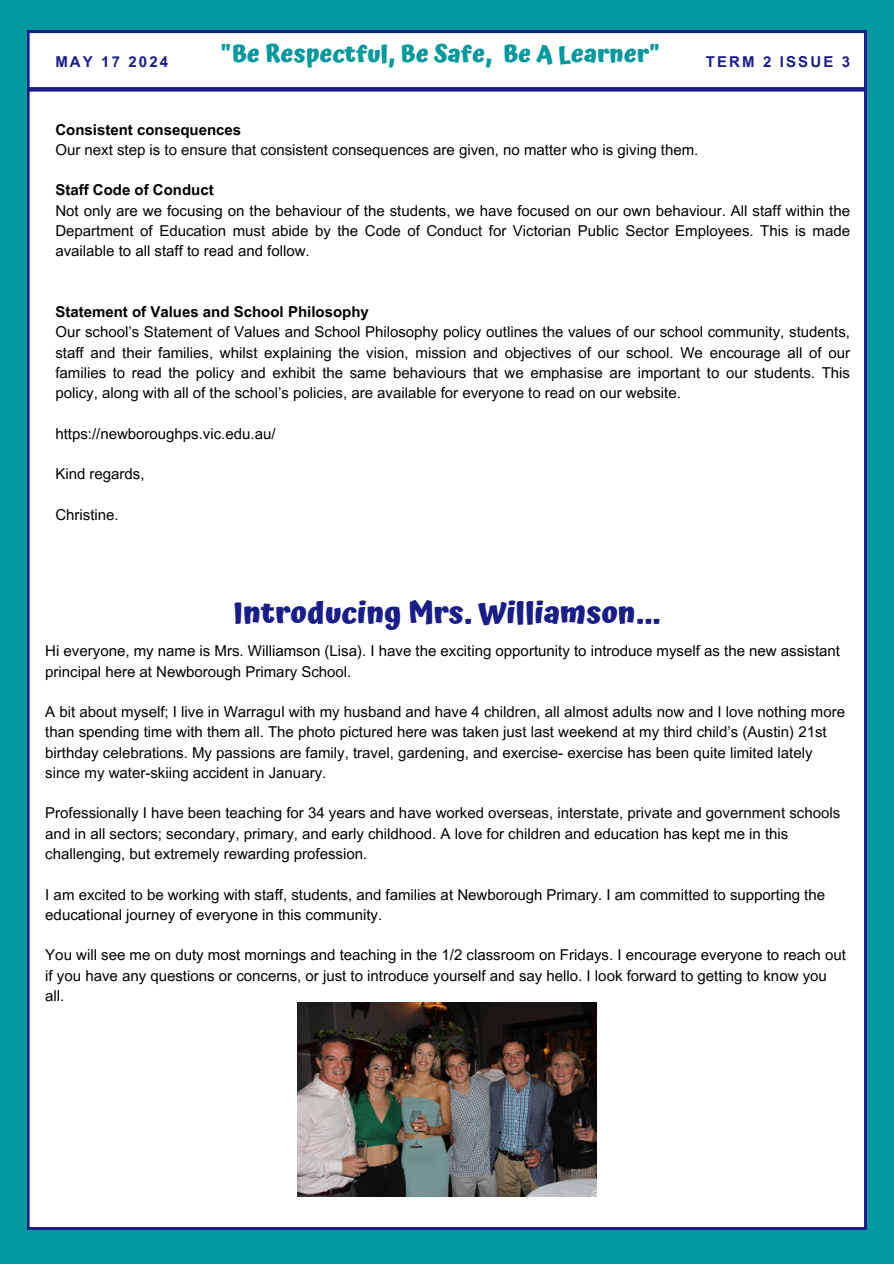
<style>
.page{position:relative;width:894px;height:1264px;background:#fff}
.page>*{position:absolute;margin:0;border:0;box-sizing:border-box;transform-origin:0 0}
.t1{font:700 30px "Atma";color:#191d86}
.t2{font:700 24px "Atma";color:#03989e}
.t3{font:15px/20.2px "Arial MT Pro";color:#000}
.t4{font:700 15px "Arial MT Pro";color:#000}
.t5{font:700 15px "Arial MT Pro";letter-spacing:.14em;color:#191d86}
</style>
<div class="page">
<div style="left:0;top:0;width:893px;height:1263px;background:#03989e"></div>
<svg style="left:27px;top:31px;width:838px;height:58px;background:#eeeef6"></svg>
<div style="left:27px;top:89px;width:838px;height:1140px;background:#fff"></div>
<img style="left:298px;top:1002px;width:298px;height:193px">
<p class="t5" style="left:55px;top:56px;width:114px">MAY 17 2024</p>
<p class="t2" style="left:221px;top:40px;width:440px">"Be Respectful, Be Safe, Be A Learner"</p>
<p class="t5" style="left:705px;top:56px;width:146px">TERM 2 ISSUE 3</p>
<h2 class="t4" style="left:55px;top:124px;width:187px">Consistent consequences</h2>
<h3 class="t3" style="left:55px;top:141px;width:644px">Our next step is to ensure that consistent consequences are given, no matter who is giving them.</h3>
<h3 class="t4" style="left:55px;top:184px;width:160px">Staff Code of Conduct</h3>
<p class="t3" style="left:55px;top:202px;width:796px;text-align:justify">Not only are we focusing on the behaviour of the students, we have focused on our own behaviour. All staff within the Department of Education must abide by the Code of Conduct for Victorian Public Sector Employees. This is made available to all staff to read and follow.</p>
<p class="t4" style="left:55px;top:306px;width:315px">Statement of Values and School Philosophy</p>
<p class="t3" style="left:55px;top:324px;width:796px;text-align:justify">Our school’s Statement of Values and School Philosophy policy outlines the values of our school community, students, staff and their families, whilst explaining the vision, mission and objectives of our school. We encourage all of our families to read the policy and exhibit the same behaviours that we emphasise are important to our students. This policy, along with all of the school’s policies, are available for everyone to read on our website.</p>
<p class="t3" style="left:55px;top:425px;width:222px">https://newboroughps.vic.edu.au/</p>
<p class="t3" style="left:55px;top:465px;width:91px">Kind regards,</p>
<p class="t3" style="left:55px;top:506px;width:65px">Christine.</p>
<h1 class="t1" style="left:233px;top:595px;width:428px">Introducing Mrs. Williamson...</h1>
<p class="t3" style="left:45px;top:643px;width:796px">Hi everyone, my name is Mrs. Williamson (Lisa). I have the exciting opportunity to introduce myself as the new assistant principal here at Newborough Primary School.</p>
<p class="t3" style="left:45px;top:703px;width:801px">A bit about myself; I live in Warragul with my husband and have 4 children, all almost adults now and I love nothing more than spending time with them all. The photo pictured here was taken just last weekend at my third child’s (Austin) 21st birthday celebrations. My passions are family, travel, gardening, and exercise- exercise has been quite limited lately since my water-skiing accident in January.</p>
<p class="t3" style="left:45px;top:805px;width:796px">Professionally I have been teaching for 34 years and have worked overseas, interstate, private and government schools and in all sectors; secondary, primary, and early childhood. A love for children and education has kept me in this challenging, but extremely rewarding profession.</p>
<p class="t3" style="left:45px;top:886px;width:781px">I am excited to be working with staff, students, and families at Newborough Primary. I am committed to supporting the educational journey of everyone in this community.</p>
<p class="t3" style="left:45px;top:946px;width:802px">You will see me on duty most mornings and teaching in the 1/2 classroom on Fridays. I encourage everyone to reach out if you have any questions or concerns, or just to introduce yourself and say hello. I look forward to getting to know you all.</p>
</div>
